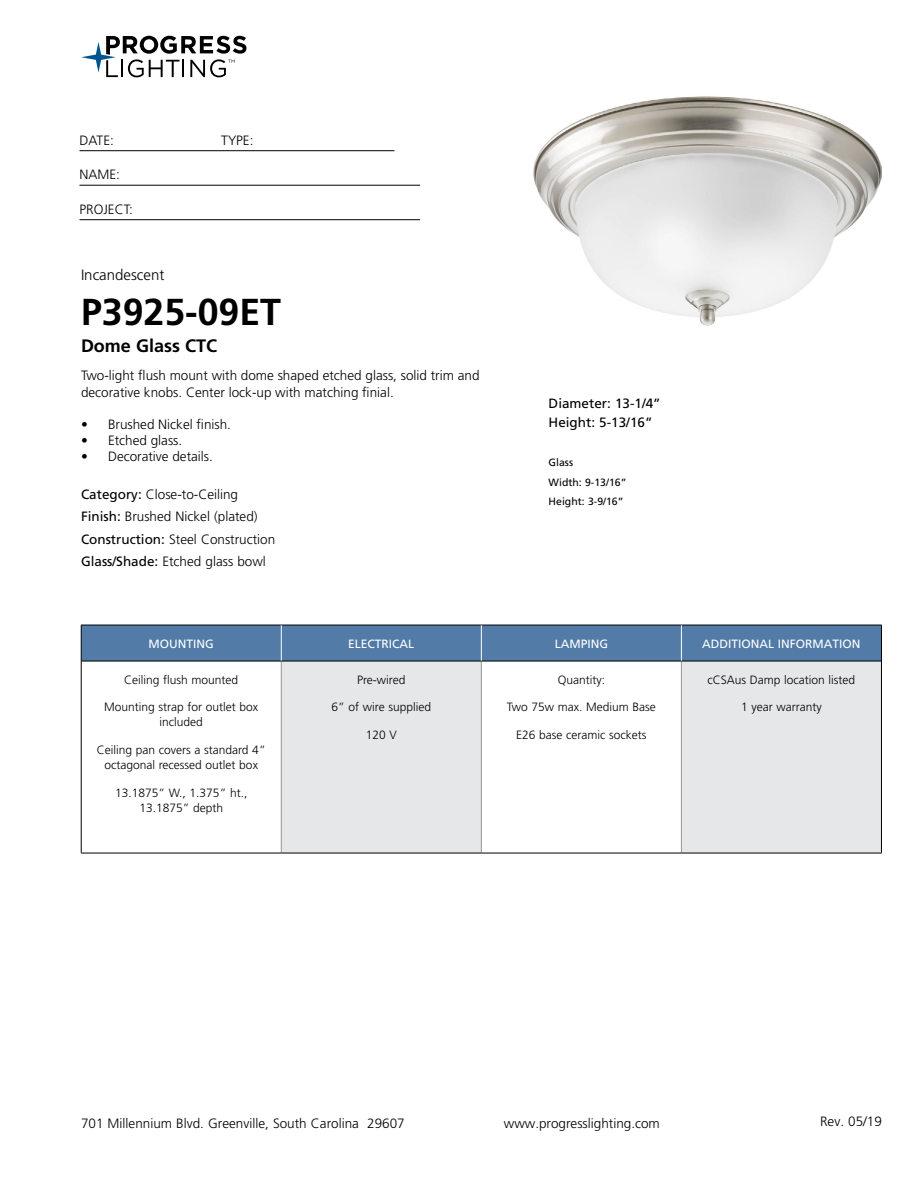
<style>
.page{position:relative;width:918px;height:1188px;background:#fff}
.page>*{position:absolute;margin:0;border:0;box-sizing:border-box;transform-origin:0 0}
.t1{font:700 37.5px "Frutiger LT Std";color:#000}
.t2{font:700 18px "Frutiger LT Std";color:#000}
.t3{font:300 15px "Frutiger LT Std";color:#000}
.t4{font:300 13.5px/22.5px "Frutiger LT Std";color:#000}
.t5{font:13.5px/19.5px "Frutiger LT Std";color:#000}
.t6{font:300 12px/15px "Frutiger LT Std";color:#000;text-align:center}
.t7{font:12px "Frutiger LT Std";color:#fff}
.t8{font:10.5px/19.5px "Frutiger LT Std";color:#000}
.s1{font-weight:400}
</style>
<div class="page">
<svg style="left:81px;top:36px;width:165px;height:41px"></svg>
<hr style="left:80px;top:150px;width:314px;height:1px;background:#000">
<hr style="left:80px;top:185px;width:340px;height:1px;background:#000">
<hr style="left:80px;top:219px;width:340px;height:1px;background:#000">
<div style="left:82px;top:626px;width:799px;height:35px;background:#527ba8"></div>
<div style="left:281px;top:661px;width:200px;height:192px;background:#e6e7e8"></div>
<div style="left:681px;top:661px;width:200px;height:192px;background:#e6e7e8"></div>
<hr style="left:281px;top:661px;width:1px;height:192px;background:#939598">
<hr style="left:481px;top:661px;width:1px;height:192px;background:#939598">
<hr style="left:681px;top:661px;width:1px;height:192px;background:#939598">
<hr style="left:81px;top:661px;width:200px;height:1px;background:#000">
<hr style="left:281px;top:661px;width:200px;height:1px;background:#000">
<hr style="left:481px;top:661px;width:200px;height:1px;background:#000">
<hr style="left:681px;top:661px;width:200px;height:1px;background:#000">
<hr style="left:81px;top:853px;width:200px;height:1px;background:#000">
<hr style="left:281px;top:853px;width:200px;height:1px;background:#000">
<hr style="left:481px;top:853px;width:200px;height:1px;background:#000">
<hr style="left:681px;top:853px;width:201px;height:1px;background:#000">
<hr style="left:81px;top:625px;width:200px;height:1px;background:#000">
<hr style="left:81px;top:625px;width:1px;height:36px;background:#000">
<hr style="left:281px;top:625px;width:200px;height:1px;background:#000">
<hr style="left:481px;top:625px;width:200px;height:1px;background:#000">
<hr style="left:681px;top:625px;width:201px;height:1px;background:#000">
<hr style="left:881px;top:625px;width:1px;height:36px;background:#000">
<hr style="left:81px;top:661px;width:1px;height:192px;background:#000">
<hr style="left:881px;top:661px;width:1px;height:192px;background:#000">
<hr style="left:281px;top:625px;width:1px;height:36px;background:#fff">
<hr style="left:681px;top:625px;width:1px;height:36px;background:#fff">
<hr style="left:481px;top:625px;width:1px;height:36px;background:#fff">
<img style="left:533px;top:96px;width:349px;height:230px">
<p class="t4" style="left:80px;top:129px;width:36px">DATE:</p>
<p class="t4" style="left:221px;top:129px;width:34px">TYPE:</p>
<p class="t4" style="left:80px;top:164px;width:42px">NAME:</p>
<p class="t4" style="left:80px;top:198px;width:55px">PROJECT:</p>
<p class="t3" style="left:81px;top:266px;width:85px">Incandescent</p>
<h1 class="t1" style="left:81px;top:290px;width:202px">P3925-09ET</h1>
<h2 class="t2" style="left:81px;top:335px;width:138px">Dome Glass CTC</h2>
<p class="t4" style="left:81px;top:368px;width:400px;line-height:16.2px">Two-light flush mount with dome shaped etched glass, solid trim and decorative knobs. Center lock-up with matching finial.</p>
<p class="t4" style="left:81px;top:413px;width:152px">• Brushed Nickel finish.</p>
<p class="t4" style="left:81px;top:429px;width:103px">• Etched glass.</p>
<p class="t4" style="left:81px;top:446px;width:133px">• Decorative details.</p>
<p class="t4" style="left:81px;top:483px;width:196px"><span class="s1">Category:</span> Close-to-Ceiling<br><span class="s1">Finish:</span> Brushed Nickel (plated)<br><span class="s1">Construction:</span> Steel Construction<br><span class="s1">Glass/Shade:</span> Etched glass bowl</p>
<p class="t5" style="left:549px;top:393px;width:114px">Diameter: 13-1/4”<br>Height: 5-13/16”</p>
<p class="t8" style="left:549px;top:453px;width:79px">Glass<br>Width: 9-13/16”<br>Height: 3-9/16”</p>
<p class="t7" style="left:149px;top:636px;width:67px">MOUNTING</p>
<p class="t7" style="left:348px;top:636px;width:68px">ELECTRICAL</p>
<p class="t7" style="left:555px;top:636px;width:55px">LAMPING</p>
<p class="t7" style="left:702px;top:636px;width:160px">ADDITIONAL INFORMATION</p>
<p class="t6" style="left:124px;top:672px;width:116px">Ceiling flush mounted</p>
<p class="t6" style="left:104px;top:700px;width:156px">Mounting strap for outlet box included</p>
<p class="t6" style="left:97px;top:743px;width:170px">Ceiling pan covers a standard 4” octagonal recessed outlet box</p>
<p class="t6" style="left:115px;top:785px;width:134px">13.1875” W., 1.375” ht.,<br>13.1875” depth</p>
<p class="t6" style="left:357px;top:672px;width:50px">Pre-wired</p>
<p class="t6" style="left:332px;top:700px;width:101px">6” of wire supplied</p>
<p class="t6" style="left:366px;top:728px;width:33px">120 V</p>
<p class="t6" style="left:708px;top:672px;width:149px">cCSAus Damp location listed</p>
<p class="t6" style="left:741px;top:700px;width:82px">1 year warranty</p>
<p class="t6" style="left:558px;top:672px;width:49px">Quantity:</p>
<p class="t6" style="left:507px;top:700px;width:150px">Two 75w max. Medium Base</p>
<p class="t6" style="left:516px;top:728px;width:132px">E26 base ceramic sockets</p>
<p class="t4" style="left:81px;top:1112px;width:325px">701 Millennium Blvd. Greenville, South Carolina 29607</p>
<p class="t4" style="left:504px;top:1112px;width:158px">www.progresslighting.com</p>
<p class="t4" style="left:820px;top:1110px;width:63px">Rev. 05/19</p>
</div>
